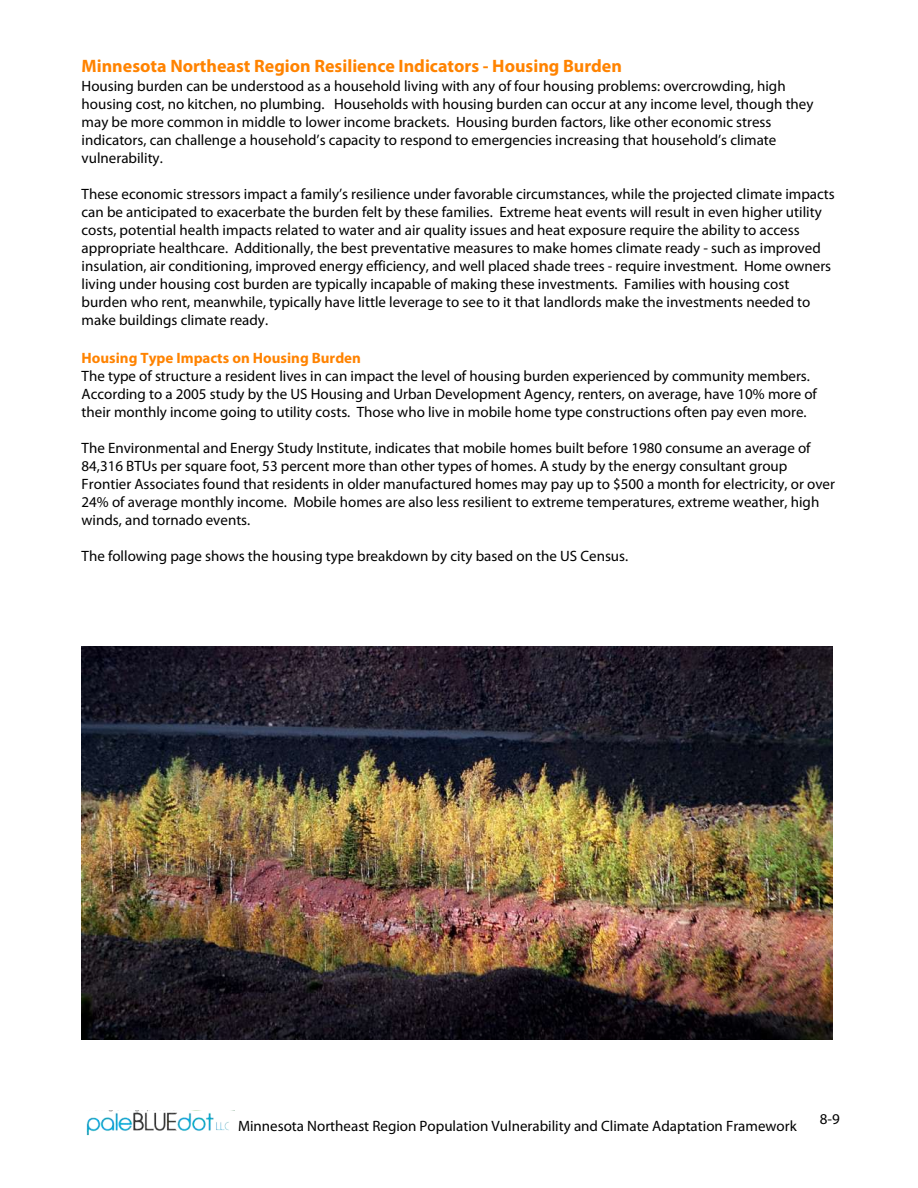
<style>
.page{position:relative;width:918px;height:1188px;background:#fff}
.page>*{position:absolute;margin:0;border:0;box-sizing:border-box;transform-origin:0 0}
.t1{font:700 18px "Myriad Pro";color:#ff8300}
.t2{font:15px/18px "Myriad Pro";color:#000}
.t3{font:700 15px "Myriad Pro";color:#ff8300}
</style>
<div class="page">
<img style="left:87px;top:1111px;width:142px;height:25px">
<img style="left:81px;top:646px;width:752px;height:393px">
<p class="t1" style="left:82px;top:58px;width:542px">Minnesota Northeast Region Resilience Indicators - Housing Burden</p>
<p class="t2" style="left:82px;top:78px;width:733px">Housing burden can be understood as a household living with any of four housing problems: overcrowding, high housing cost, no kitchen, no plumbing. Households with housing burden can occur at any income level, though they may be more common in middle to lower income brackets. Housing burden factors, like other economic stress indicators, can challenge a household’s capacity to respond to emergencies increasing that household’s climate vulnerability.</p>
<p class="t2" style="left:82px;top:186px;width:755px">These economic stressors impact a family’s resilience under favorable circumstances, while the projected climate impacts can be anticipated to exacerbate the burden felt by these families. Extreme heat events will result in even higher utility costs, potential health impacts related to water and air quality issues and heat exposure require the ability to access appropriate healthcare. Additionally, the best preventative measures to make homes climate ready - such as improved insulation, air conditioning, improved energy efficiency, and well placed shade trees - require investment. Home owners living under housing cost burden are typically incapable of making these investments. Families with housing cost burden who rent, meanwhile, typically have little leverage to see to it that landlords make the investments needed to make buildings climate ready.</p>
<p class="t3" style="left:82px;top:351px;width:281px">Housing Type Impacts on Housing Burden</p>
<p class="t2" style="left:82px;top:368px;width:737px">The type of structure a resident lives in can impact the level of housing burden experienced by community members.<br>According to a 2005 study by the US Housing and Urban Development Agency, renters, on average, have 10% more of their monthly income going to utility costs. Those who live in mobile home type constructions often pay even more.</p>
<p class="t2" style="left:82px;top:440px;width:755px">The Environmental and Energy Study Institute, indicates that mobile homes built before 1980 consume an average of 84,316 BTUs per square foot, 53 percent more than other types of homes. A study by the energy consultant group Frontier Associates found that residents in older manufactured homes may pay up to $500 a month for electricity, or over 24% of average monthly income. Mobile homes are also less resilient to extreme temperatures, extreme weather, high winds, and tornado events.</p>
<p class="t2" style="left:82px;top:548px;width:548px">The following page shows the housing type breakdown by city based on the US Census.</p>
<p class="t2" style="left:238px;top:1118px;width:560px">Minnesota Northeast Region Population Vulnerability and Climate Adaptation Framework</p>
<p class="t2" style="left:820px;top:1111px;width:21px">8-9</p>
</div>
